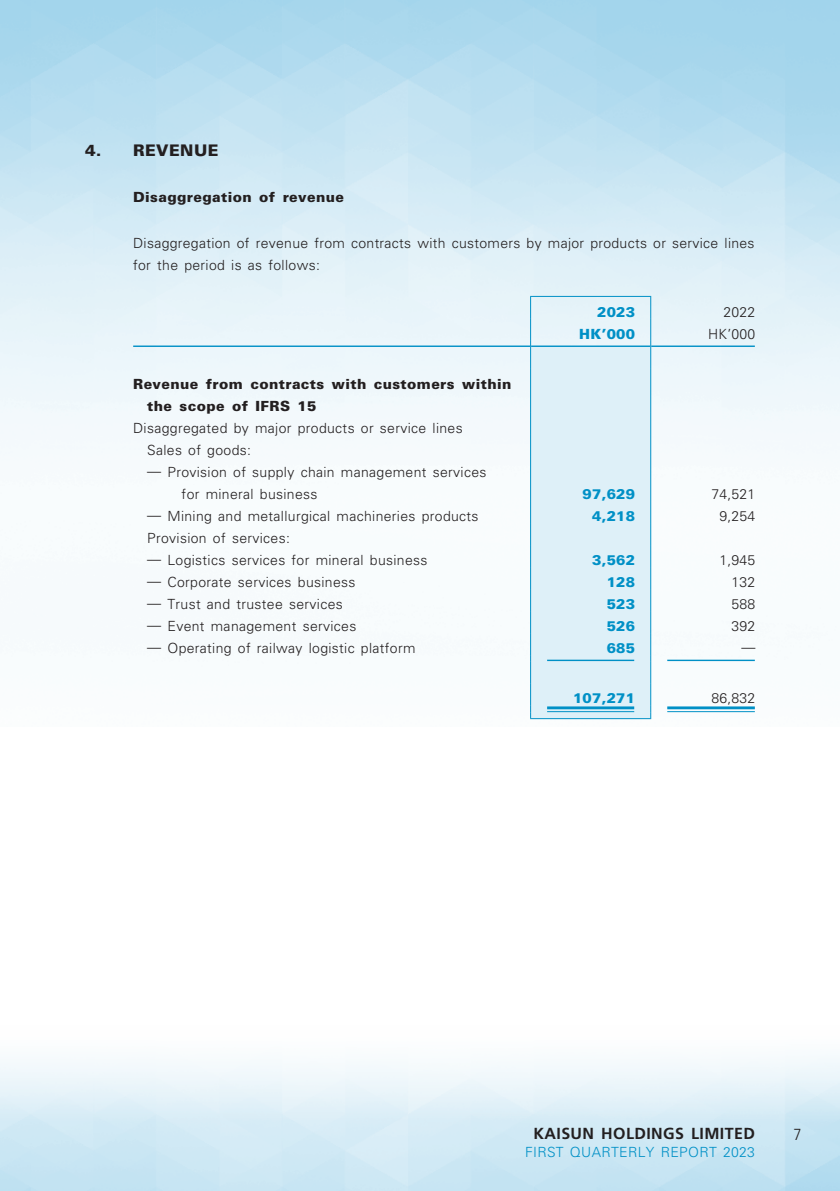
<style>
.page{position:relative;width:840px;height:1191px;background:#fff}
.page>*{position:absolute;margin:0;border:0;box-sizing:border-box;transform-origin:0 0}
.t1{font:700 16px "Frutiger LT Std";letter-spacing:.025em;color:#231f20}
._17_H1__Note{font:900 16px "Univers LT Std";letter-spacing:.025em;color:#231f20}
.t2{font:300 16px "Frutiger LT Std";color:#231f20;scale:.9 1}
._29_Table_Stub__Note{font:300 14px/22px "Univers LT Std";letter-spacing:.025em;color:#231f20}
._02_Note_Text{font:300 14px/22px "Univers LT Std";letter-spacing:.02em;color:#231f20}
._29_Table_Stub__Note-2{font:900 14px/22px "Univers LT Std";letter-spacing:.025em;color:#231f20}
._02_Note_Text-2{font:900 14px "Univers LT Std";letter-spacing:.015em;color:#0090c6}
.t3{font:300 14px "Univers LT Std";letter-spacing:.025em;color:#0090c6}
._18___H2__Note{font:900 14px "Univers LT Std";letter-spacing:.025em;color:#231f20}
</style>
<div class="page">
<img style="left:0;top:0;width:839px;height:720px">
<div style="left:531px;top:347px;width:119px;height:371px;background:#def0f8"></div>
<hr style="left:530px;top:296px;width:121px;height:1px;background:#0090c6">
<svg style="left:530px;top:297px;width:1px;height:72px"></svg>
<hr style="left:530px;top:369px;width:1px;height:44px;background:#0090c6">
<svg style="left:530px;top:413px;width:1px;height:44px"></svg>
<hr style="left:530px;top:457px;width:1px;height:44px;background:#0090c6">
<svg style="left:650px;top:297px;width:1px;height:72px"></svg>
<hr style="left:650px;top:369px;width:1px;height:44px;background:#0090c6">
<svg style="left:650px;top:413px;width:1px;height:44px"></svg>
<hr style="left:650px;top:457px;width:1px;height:44px;background:#0090c6">
<svg style="left:530px;top:501px;width:1px;height:217px"></svg>
<hr style="left:530px;top:718px;width:121px;height:1px;background:#0090c6">
<svg style="left:650px;top:501px;width:1px;height:217px"></svg>
<hr style="left:133px;top:345px;width:397px;height:2px;background:#0090c6">
<hr style="left:531px;top:345px;width:119px;height:2px;background:#0090c6">
<hr style="left:651px;top:345px;width:103px;height:2px;background:#0090c6">
<hr style="left:547px;top:659px;width:87px;height:2px;background:#0090c6">
<hr style="left:667px;top:659px;width:87px;height:2px;background:#0090c6">
<hr style="left:547px;top:706px;width:87px;height:3px;background:#0090c6">
<hr style="left:547px;top:711px;width:87px;height:1px;background:#0090c6">
<hr style="left:667px;top:706px;width:87px;height:3px;background:#0090c6">
<hr style="left:667px;top:711px;width:87px;height:1px;background:#0090c6">
<p class="_17_H1__Note" style="left:85px;top:140px;width:135px">4. REVENUE</p>
<p class="_18___H2__Note" style="left:133px;top:188px;width:212px">Disaggregation of revenue</p>
<p class="_02_Note_Text" style="left:133px;top:232px;width:622px">Disaggregation of revenue from contracts with customers by major products or service lines for the period is as follows:</p>
<p class="_02_Note_Text-2" style="left:596px;top:303px;width:40px">2023</p>
<p class="_02_Note_Text" style="left:723px;top:301px;width:33px">2022</p>
<p class="_02_Note_Text-2" style="left:579px;top:325px;width:57px">HK’000</p>
<p class="_02_Note_Text" style="left:707px;top:323px;width:49px">HK’000</p>
<p class="_29_Table_Stub__Note-2" style="left:147px;top:373px;width:365px;text-indent:-14px">Revenue from contracts with customers within the scope of IFRS 15</p>
<p class="_29_Table_Stub__Note" style="left:133px;top:417px;width:331px">Disaggregated by major products or service lines</p>
<p class="_29_Table_Stub__Note" style="left:147px;top:439px;width:105px">Sales of goods:</p>
<p class="_29_Table_Stub__Note" style="left:181px;top:461px;width:306px;text-indent:-34px">— Provision of supply chain management services for mineral business</p>
<p class="_02_Note_Text-2" style="left:582px;top:485px;width:54px">97,629</p>
<p class="_02_Note_Text" style="left:711px;top:483px;width:45px">74,521</p>
<p class="_29_Table_Stub__Note" style="left:147px;top:505px;width:333px">— Mining and metallurgical machineries products</p>
<p class="_02_Note_Text-2" style="left:592px;top:507px;width:44px">4,218</p>
<p class="_02_Note_Text" style="left:719px;top:505px;width:37px">9,254</p>
<p class="_29_Table_Stub__Note" style="left:147px;top:527px;width:144px">Provision of services:</p>
<p class="_29_Table_Stub__Note" style="left:147px;top:549px;width:282px">— Logistics services for mineral business</p>
<p class="_02_Note_Text-2" style="left:592px;top:551px;width:44px">3,562</p>
<p class="_02_Note_Text" style="left:719px;top:549px;width:37px">1,945</p>
<p class="_29_Table_Stub__Note" style="left:147px;top:571px;width:210px">— Corporate services business</p>
<p class="_02_Note_Text-2" style="left:606px;top:573px;width:30px">128</p>
<p class="_02_Note_Text" style="left:731px;top:571px;width:25px">132</p>
<p class="_29_Table_Stub__Note" style="left:147px;top:593px;width:197px">— Trust and trustee services</p>
<p class="_02_Note_Text-2" style="left:606px;top:595px;width:30px">523</p>
<p class="_02_Note_Text" style="left:731px;top:593px;width:25px">588</p>
<p class="_29_Table_Stub__Note" style="left:147px;top:615px;width:211px">— Event management services</p>
<p class="_02_Note_Text-2" style="left:606px;top:617px;width:30px">526</p>
<p class="_02_Note_Text" style="left:731px;top:615px;width:25px">392</p>
<p class="_29_Table_Stub__Note" style="left:147px;top:637px;width:269px">— Operating of railway logistic platform</p>
<p class="_02_Note_Text-2" style="left:606px;top:639px;width:30px">685</p>
<p class="_02_Note_Text" style="left:741px;top:636px;width:15px">—</p>
<p class="_02_Note_Text-2" style="left:572px;top:689px;width:64px">107,271</p>
<p class="_02_Note_Text" style="left:711px;top:687px;width:45px">86,832</p>
<p class="t1" style="left:533px;top:1124px;width:223px">KAISUN HOLDINGS LIMITED</p>
<p class="t2" style="left:793px;top:1125px;width:10px">7</p>
<p class="t3" style="left:524px;top:1143px;width:231px">FIRST QUARTERLY REPORT 2023</p>
</div>
